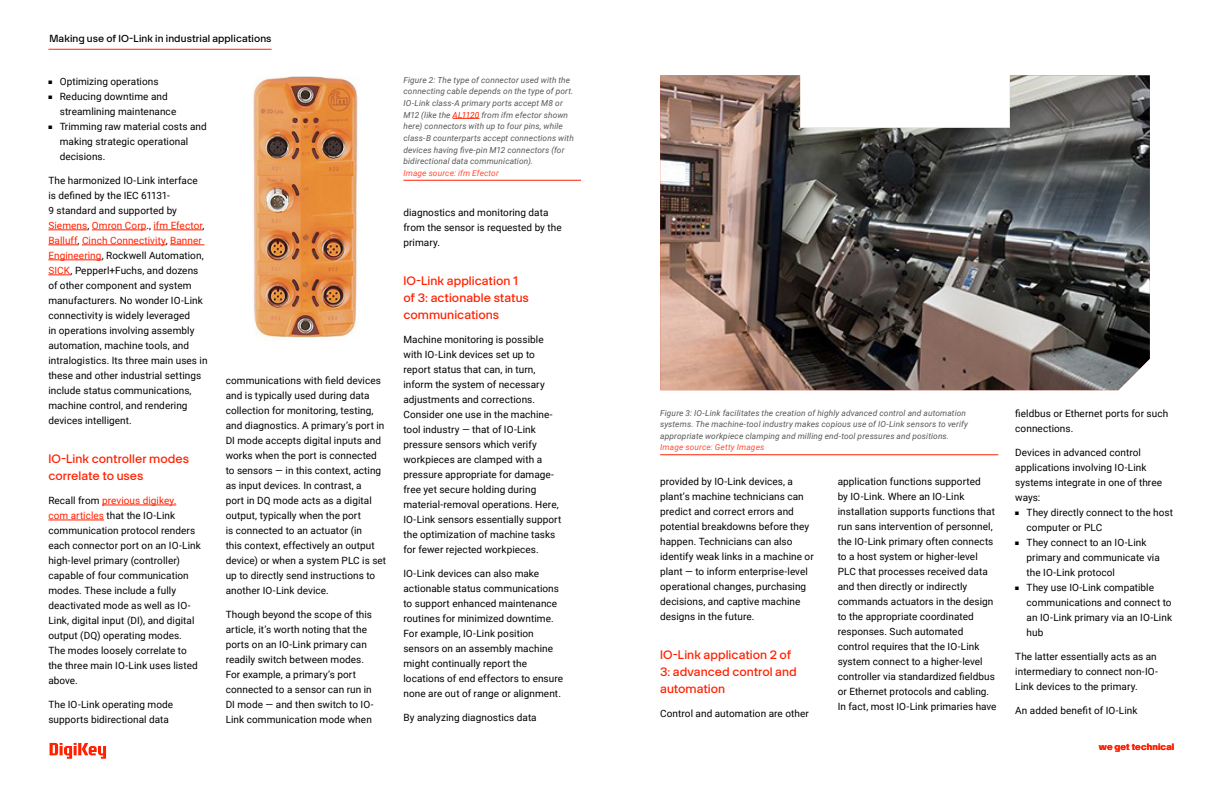
<style>
.page{position:relative;width:1224px;height:792px;background:#fff}
.page>*{position:absolute;margin:0;border:0;box-sizing:border-box;transform-origin:0 0}
.t1{font:12px/16.8px "Digi Key Artex TT";color:#ff2100}
.t2{font:10px/15px "Roboto";letter-spacing:.005em;color:#000}
.t3{font:10px "Digi Key Artex TT";letter-spacing:.01em;color:#000}
.t4{font:700 9px "Digi Key Artex TT";letter-spacing:.015em;color:#ff2100}
.t5{font:italic 8.3px/11.7px "Roboto";letter-spacing:.015em;color:#575756}
.t6{font:italic 8.3px "Roboto";letter-spacing:.015em;color:#ff4e33}
.s1{color:#ff2100}
</style>
<div class="page">
<svg style="left:50px;top:743px;width:56px;height:16px"></svg>
<hr style="left:48px;top:230px;width:39px;height:1px;background:#ff2100">
<hr style="left:92px;top:230px;width:54px;height:1px;background:#ff2100">
<hr style="left:154px;top:230px;width:49px;height:1px;background:#ff2100">
<hr style="left:48px;top:245px;width:30px;height:1px;background:#ff2100">
<hr style="left:82px;top:245px;width:84px;height:1px;background:#ff2100">
<hr style="left:170px;top:245px;width:34px;height:1px;background:#ff2100">
<hr style="left:48px;top:260px;width:54px;height:1px;background:#ff2100">
<svg style="left:48px;top:275px;width:23px;height:1px"></svg>
<hr style="left:102px;top:505px;width:74px;height:1px;background:#ff2100">
<hr style="left:48px;top:520px;width:56px;height:1px;background:#ff2100">
<svg style="left:453px;top:118px;width:26px;height:1px"></svg>
<hr style="left:403px;top:180px;width:178px;height:1px;background:#ff2100">
<hr style="left:660px;top:455px;width:338px;height:1px;background:#ff2100">
<hr style="left:48px;top:49px;width:224px;height:1px;background:#ff2100">
<img style="left:253px;top:77px;width:106px;height:263px">
<img style="left:660px;top:75px;width:490px;height:315px">
<p class="t3" style="left:50px;top:32px;width:224px">Making use of IO-Link in industrial applications</p>
<p class="t2" style="left:48px;top:74px;width:112px">■ Optimizing operations</p>
<p class="t2" style="left:60px;top:89px;width:118px;text-indent:-11px">■ Reducing downtime and streamlining maintenance</p>
<p class="t2" style="left:60px;top:119px;width:149px;text-indent:-11px">■ Trimming raw material costs and making strategic operational decisions.</p>
<p class="t2" style="left:48px;top:173px;width:161px">The harmonized IO-Link interface is defined by the IEC 61131-<br>9 standard and supported by<br><span class="s1">Siemens</span>, <span class="s1">Omron Corp</span>., <span class="s1">ifm Efector</span>,<br><span class="s1">Balluff</span>, <span class="s1">Cinch Connectivity</span>, <span class="s1">Banner<br>Engineering</span>, Rockwell Automation,<br><span class="s1">SICK</span>, Pepperl+Fuchs, and dozens of other component and system manufacturers. No wonder IO-Link connectivity is widely leveraged<br>in operations involving assembly automation, machine tools, and intralogistics. Its three main uses in these and other industrial settings include status communications, machine control, and rendering devices intelligent.</p>
<p class="t1" style="left:48px;top:450px;width:142px">IO-Link controller modes correlate to uses</p>
<p class="t2" style="left:48px;top:493px;width:154px">Recall from <span class="s1">previous digikey.<br>com articles</span> that the IO-Link communication protocol renders each connector port on an IO-Link high-level primary (controller) capable of four communication modes. These include a fully deactivated mode as well as IO-<br>Link, digital input (DI), and digital output (DQ) operating modes.<br>The modes loosely correlate to the three main IO-Link uses listed above.</p>
<p class="t2" style="left:48px;top:697px;width:126px">The IO-Link operating mode supports bidirectional data</p>
<p class="t2" style="left:226px;top:372px;width:162px">communications with field devices and is typically used during data collection for monitoring, testing, and diagnostics. A primary’s port in DI mode accepts digital inputs and works when the port is connected to sensors — in this context, acting as input devices. In contrast, a<br>port in DQ mode acts as a digital output, typically when the port<br>is connected to an actuator (in<br>this context, effectively an output device) or when a system PLC is set up to directly send instructions to another IO-Link device.</p>
<p class="t2" style="left:226px;top:606px;width:149px">Though beyond the scope of this article, it’s worth noting that the ports on an IO-Link primary can readily switch between modes.<br>For example, a primary’s port connected to a sensor can run in<br>DI mode — and then switch to IO-<br>Link communication mode when</p>
<p class="t5" style="left:403px;top:74px;width:172px">Figure 2: The type of connector used with the connecting cable depends on the type of port.<br>IO-Link class-A primary ports accept M8 or M12 (like the <span class="s1">AL1120</span> from ifm efector shown here) connectors with up to four pins, while class-B counterparts accept connections with devices having five-pin M12 connectors (for bidirectional data communication).</p>
<p class="t6" style="left:403px;top:167px;width:97px">Image source: ifm Efector</p>
<p class="t2" style="left:403px;top:204px;width:160px">diagnostics and monitoring data from the sensor is requested by the primary.</p>
<p class="t1" style="left:403px;top:272px;width:127px">IO-Link application 1 of 3: actionable status communications</p>
<p class="t2" style="left:403px;top:331px;width:159px">Machine monitoring is possible with IO-Link devices set up to report status that can, in turn, inform the system of necessary adjustments and corrections.<br>Consider one use in the machine&shy;tool industry — that of IO-Link pressure sensors which verify workpieces are clamped with a pressure appropriate for damage&shy;free yet secure holding during material-removal operations. Here,<br>IO-Link sensors essentially support the optimization of machine tasks for fewer rejected workpieces.</p>
<p class="t2" style="left:403px;top:565px;width:161px">IO-Link devices can also make actionable status communications to support enhanced maintenance routines for minimized downtime.<br>For example, IO-Link position sensors on an assembly machine might continually report the locations of end effectors to ensure none are out of range or alignment.</p>
<p class="t2" style="left:403px;top:709px;width:135px">By analyzing diagnostics data</p>
<p class="t5" style="left:660px;top:406px;width:309px">Figure 3: IO-Link facilitates the creation of highly advanced control and automation systems. The machine-tool industry makes copious use of IO-Link sensors to verify appropriate workpiece clamping and milling end-tool pressures and positions.</p>
<p class="t6" style="left:660px;top:442px;width:106px">Image source: Getty Images</p>
<p class="t2" style="left:660px;top:474px;width:155px">provided by IO-Link devices, a plant’s machine technicians can predict and correct errors and potential breakdowns before they happen. Technicians can also identify weak links in a machine or plant — to inform enterprise-level operational changes, purchasing decisions, and captive machine designs in the future.</p>
<p class="t1" style="left:660px;top:646px;width:138px">IO-Link application 2 of<br>3: advanced control and automation</p>
<p class="t2" style="left:660px;top:706px;width:150px">Control and automation are other</p>
<p class="t2" style="left:838px;top:474px;width:160px">application functions supported<br>by IO-Link. Where an IO-Link installation supports functions that run sans intervention of personnel, the IO-Link primary often connects to a host system or higher-level PLC that processes received data and then directly or indirectly commands actuators in the design to the appropriate coordinated responses. Such automated control requires that the IO-Link system connect to a higher-level controller via standardized fieldbus or Ethernet protocols and cabling.<br>In fact, most IO-Link primaries have</p>
<p class="t2" style="left:1015px;top:405px;width:155px">fieldbus or Ethernet ports for such connections.</p>
<p class="t2" style="left:1015px;top:444px;width:148px">Devices in advanced control applications involving IO-Link systems integrate in one of three ways:</p>
<p class="t2" style="left:1027px;top:504px;width:148px;text-indent:-11px">■ They directly connect to the host computer or PLC</p>
<p class="t2" style="left:1027px;top:534px;width:135px;text-indent:-11px">■ They connect to an IO-Link primary and communicate via the IO-Link protocol</p>
<p class="t2" style="left:1027px;top:579px;width:147px;text-indent:-11px">■ They use IO-Link compatible communications and connect to an IO-Link primary via an IO-Link hub</p>
<p class="t2" style="left:1015px;top:648px;width:144px;text-align:justify">The latter essentially acts as an intermediary to connect non-IO-Link devices to the primary.</p>
<p class="t2" style="left:1015px;top:702px;width:124px">An added benefit of IO-Link</p>
<p class="t4" style="left:1099px;top:740px;width:77px">we get technical</p>
</div>
